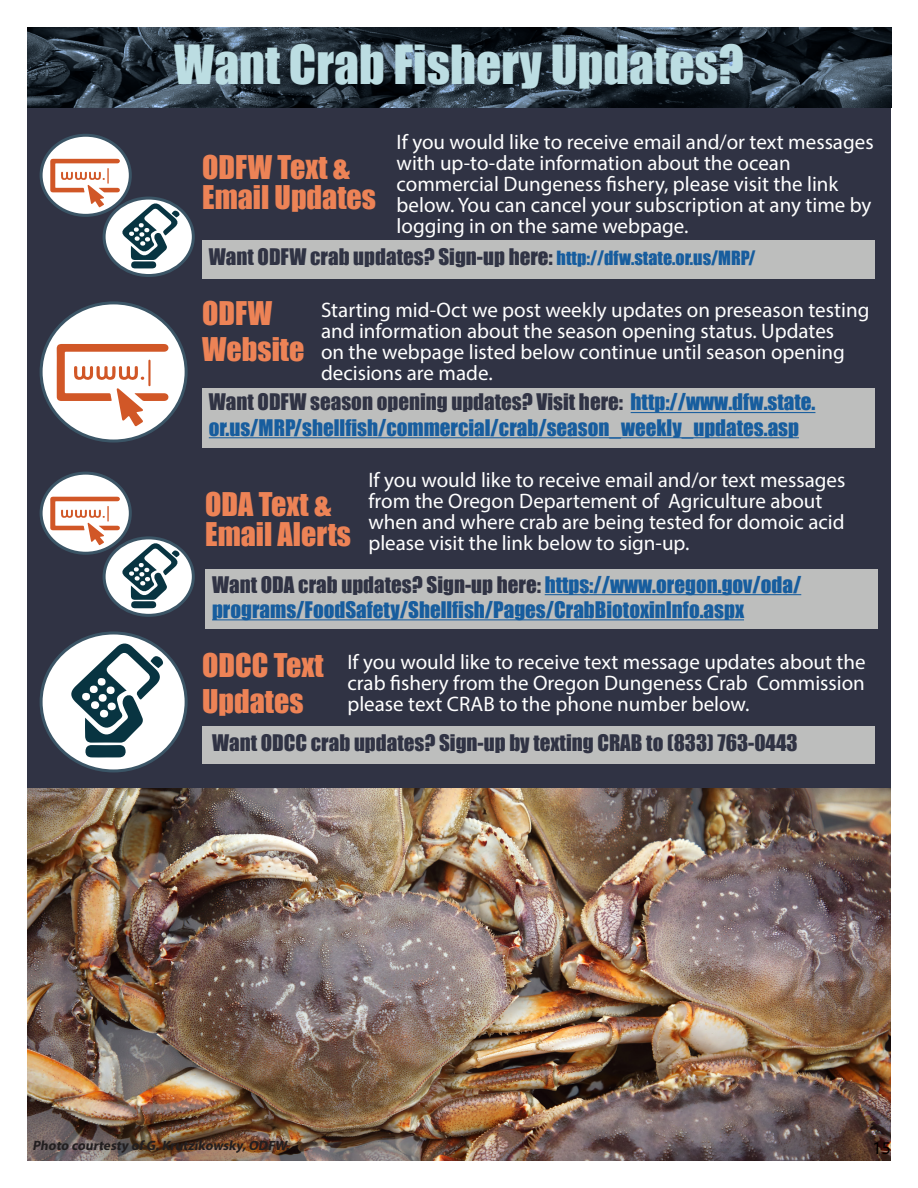
<style>
.page{position:relative;width:918px;height:1188px;background:#fff}
.page>*{position:absolute;margin:0;border:0;box-sizing:border-box;transform-origin:0 0}
.t1{font:49.5px "Impact";color:#bcdde2}
.t2{font:30px/30px "Impact";color:#ed8356}
.t3{font:21px/21px "Myriad Pro";color:#fff}
.t4{font:21px/25.2px "Impact";color:#175d9e}
.t5{font:21px "Impact";color:#303344}
.t6{font:18px "Myriad Pro";color:#000}
.t7{font:italic 700 13.5px "Myriad Pro";color:#231f20}
.s1{font-size:18px;color:#175d9e}
.s2{color:#303344}
</style>
<div class="page">
<div style="left:27px;top:108px;width:864px;height:680px;background:#303344"></div>
<div style="left:202px;top:240px;width:673px;height:39px;background:#bdbebd"></div>
<div style="left:41px;top:303px;width:145px;height:138px;background:#fff;border-radius:50%"></div>
<div style="left:40px;top:301px;width:148px;height:142px;border:3px solid #3b5566;border-radius:50%"></div>
<svg style="left:57px;top:344px;width:112px;height:83px"></svg>
<div style="left:202px;top:389px;width:673px;height:59px;background:#bdbebd"></div>
<div style="left:41px;top:633px;width:145px;height:138px;background:#fff;border-radius:50%"></div>
<div style="left:40px;top:631px;width:148px;height:141px;border:3px solid #3b5566;border-radius:50%"></div>
<svg style="left:70px;top:642px;width:93px;height:116px"></svg>
<hr style="left:631px;top:412px;width:184px;height:1px;background:#175d9e">
<hr style="left:209px;top:437px;width:590px;height:1px;background:#175d9e">
<div style="left:205px;top:569px;width:673px;height:59px;background:#bdbebd"></div>
<hr style="left:545px;top:594px;width:256px;height:1px;background:#175d9e">
<hr style="left:212px;top:619px;width:532px;height:1px;background:#175d9e">
<div style="left:202px;top:727px;width:673px;height:37px;background:#bdbebd"></div>
<svg style="left:41px;top:473px;width:89px;height:80px;background:#ecedee"></svg>
<div style="left:40px;top:472px;width:92px;height:83px;border:3px solid #3b5566;border-radius:50%"></div>
<svg style="left:104px;top:198px;width:89px;height:78px"></svg>
<div style="left:103px;top:197px;width:92px;height:80px;border:3px solid #3b5566;border-radius:50%"></div>
<svg style="left:41px;top:135px;width:89px;height:80px;background:#ecedef"></svg>
<div style="left:40px;top:134px;width:92px;height:83px;border:3px solid #3b5566;border-radius:50%"></div>
<svg style="left:50px;top:159px;width:130px;height:109px"></svg>
<img style="left:27px;top:27px;width:864px;height:81px">
<img style="left:27px;top:788px;width:864px;height:373px">
<svg style="left:104px;top:538px;width:89px;height:77px"></svg>
<div style="left:103px;top:536px;width:92px;height:81px;border:3px solid #3b5566;border-radius:50%"></div>
<svg style="left:50px;top:497px;width:130px;height:111px"></svg>
<p class="t1" style="left:174px;top:26px;width:571px">Want Crab Fishery Updates?</p>
<p class="t2" style="left:202px;top:152px;width:175px">ODFW Text &amp;<br>Email Updates</p>
<p class="t3" style="left:397px;top:132px;width:479px">If you would like to receive email and/or text messages with up-to-date information about the ocean commercial Dungeness fishery, please visit the link below. You can cancel your subscription at any time by logging in on the same webpage.</p>
<p class="t5" style="left:209px;top:240px;width:548px">Want ODFW crab updates? Sign-up here: <span class="s1">http://dfw.state.or.us/MRP/</span></p>
<p class="t2" style="left:202px;top:298px;width:71px">ODFW</p>
<p class="t2" style="left:202px;top:334px;width:104px">Website</p>
<p class="t4" style="left:209px;top:389px;width:608px"><span class="s2">Want ODFW season opening updates? Visit here:</span> http://www.dfw.state. or.us/MRP/shellfish/commercial/crab/season_weekly_updates.asp</p>
<p class="t3" style="left:321px;top:299px;width:550px">Starting mid-Oct we post weekly updates on preseason testing and information about the season opening status. Updates<br>on the webpage listed below continue until season opening decisions are made.</p>
<p class="t2" style="left:205px;top:488px;width:147px">ODA Text &amp;<br>Email Alerts</p>
<p class="t3" style="left:368px;top:470px;width:479px">If you would like to receive email and/or text messages from the Oregon Departement of Agriculture about when and where crab are being tested for domoic acid please visit the link below to sign-up.</p>
<p class="t4" style="left:212px;top:571px;width:591px"><span class="s2">Want ODA crab updates? Sign-up here:</span> https://www.oregon.gov/oda/ programs/FoodSafety/Shellfish/Pages/CrabBiotoxinInfo.aspx</p>
<p class="t2" style="left:202px;top:646px;width:123px;line-height:36px">ODCC Text<br>Updates</p>
<p class="t3" style="left:347px;top:651px;width:520px;text-align:justify">If you would like to receive text message updates about the crab fishery from the Oregon Dungeness Crab Commission please text CRAB to the phone number below.</p>
<p class="t5" style="left:212px;top:726px;width:587px">Want ODCC crab updates? Sign-up by texting CRAB to (833) 763-0443</p>
<p class="t7" style="left:32px;top:1137px;width:261px">Photo courtesty ofG.Krutzikowsky,ODFW.</p>
<p class="t6" style="left:873px;top:1137px;width:20px">15</p>
</div>
